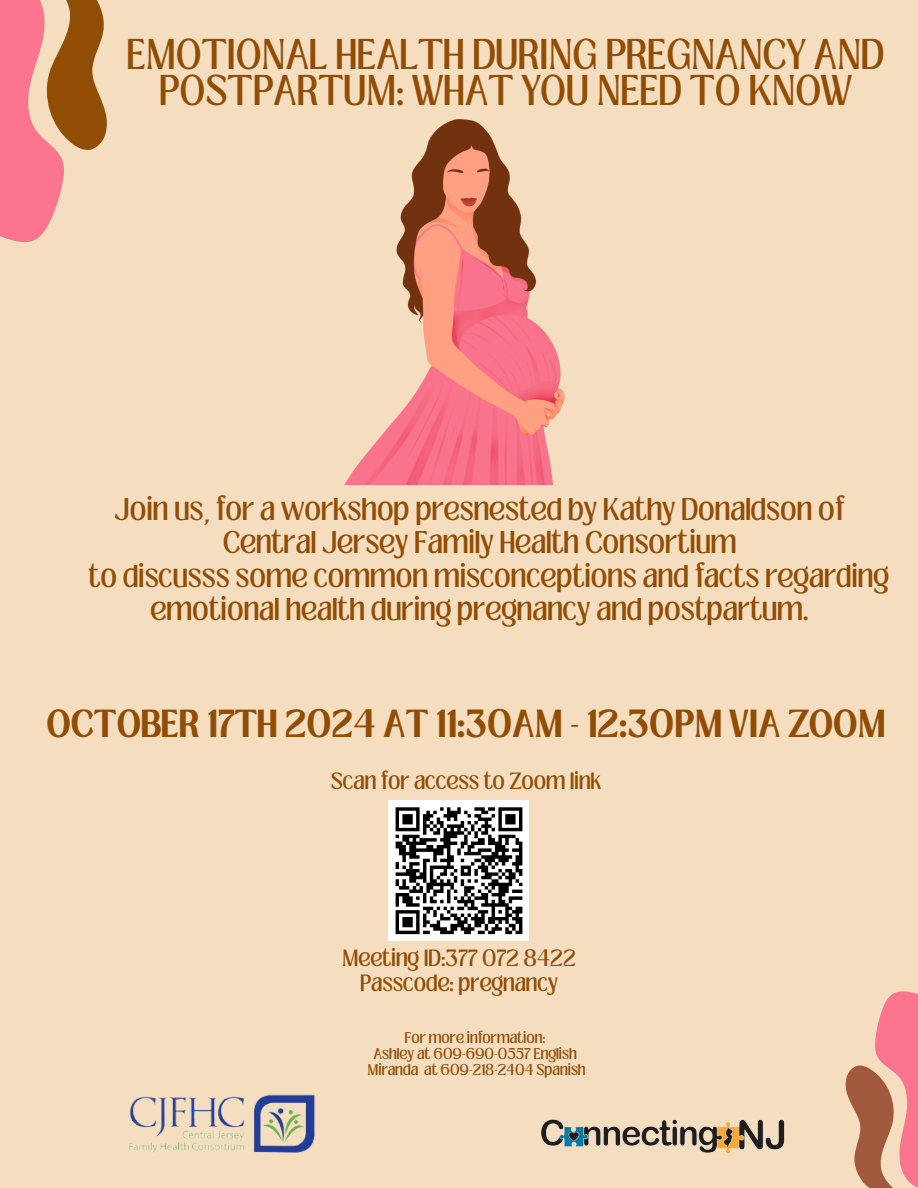
<style>
.page{position:relative;width:918px;height:1188px;background:#f5dec0}
.page>*{position:absolute;margin:0;border:0;box-sizing:border-box;transform-origin:0 0}
.t1{font:33px/36px "Loubag";color:#924d05;text-align:center}
.t2{font:700 30px "Loubag";color:#924d05}
.t3{font:24px "Loubag";color:#924d05}
.t4{font:18px/24.8px "Loubag";color:#924d05;text-align:center}
.t5{font:12px "Loubag";color:#924d05}
</style>
<div class="page">
<svg style="left:0;top:0;width:107px;height:243px"></svg>
<svg style="left:845px;top:991px;width:73px;height:197px"></svg>
<img style="left:344px;top:119px;width:221px;height:366px">
<div style="left:389px;top:800px;width:140px;height:141px;background:#fff"></div>
<svg style="left:395px;top:807px;width:128px;height:128px"></svg>
<img style="left:129px;top:1094px;width:186px;height:59px">
<img style="left:541px;top:1119px;width:244px;height:35px">
<p class="t1" style="left:127px;top:37px;width:759px">EMOTIONAL HEALTH DURING PREGNANCY AND<br>POSTPARTUM: WHAT YOU NEED TO KNOW</p>
<p class="t3" style="left:115px;top:490px;width:731px">Join us, for a workshop presnested by Kathy Donaldson of</p>
<p class="t3" style="left:223px;top:523px;width:515px">Central Jersey Family Health Consortium</p>
<p class="t3" style="left:88px;top:557px;width:802px">to discusss some common misconceptions and facts regarding</p>
<p class="t3" style="left:151px;top:590px;width:660px">emotional health during pregnancy and postpartum.</p>
<p class="t2" style="left:46px;top:699px;width:841px">OCTOBER 17TH 2024 AT 11:30AM - 12:30PM VIA ZOOM</p>
<h4 class="t4" style="left:331px;top:769px;width:272px">Scan for access to Zoom link</h4>
<p class="t4" style="left:342px;top:946px;width:235px">Meeting ID:377 072 8422<br>Passcode: pregnancy</p>
<p class="t5" style="left:405px;top:1028px;width:142px">For more information:</p>
<h4 class="t5" style="left:374px;top:1044px;width:205px">Ashley at 609-690-0557 English</h4>
<p class="t5" style="left:368px;top:1060px;width:220px">Miranda at 609-218-2404 Spanish</p>
</div>
